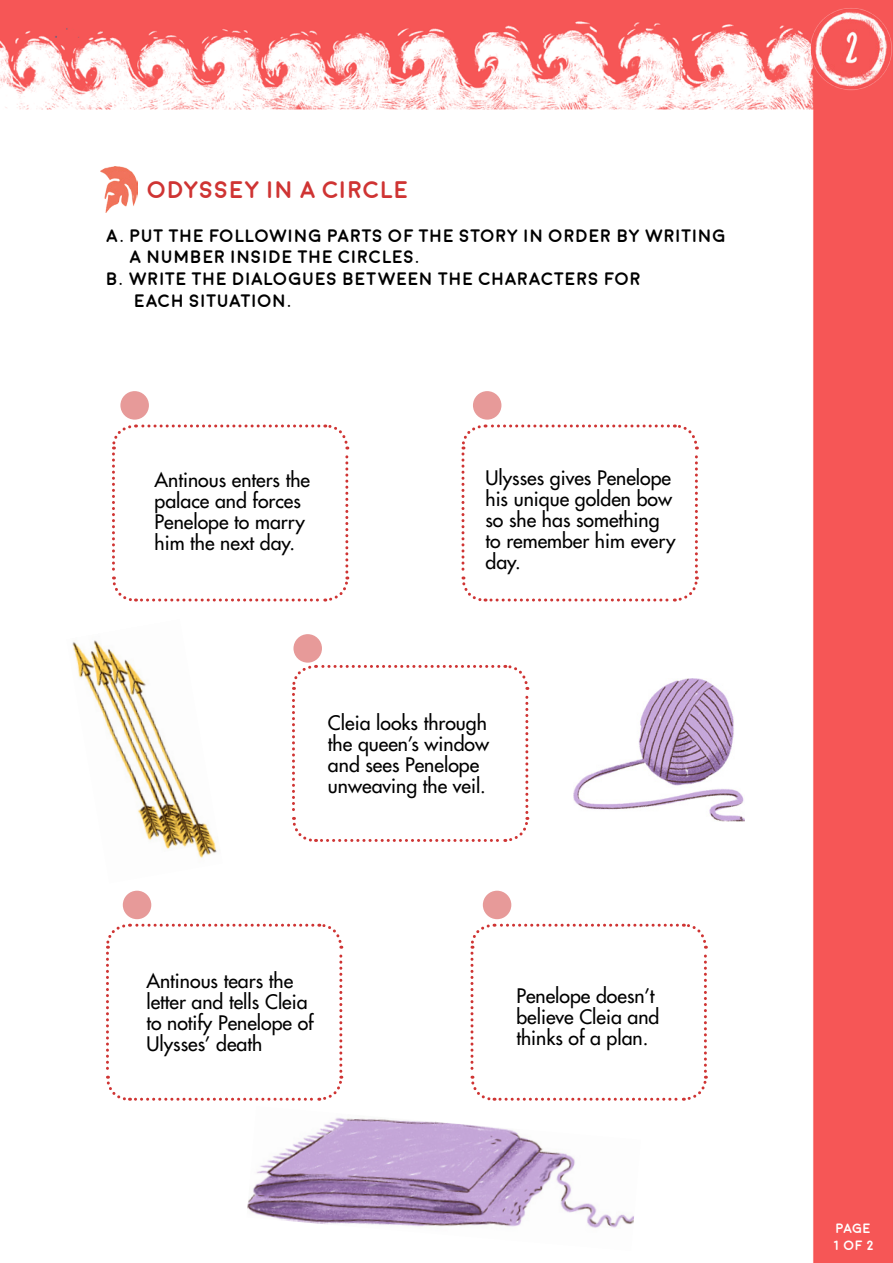
<style>
.page{position:relative;width:893px;height:1263px;background:#fff}
.page>*{position:absolute;margin:0;border:0;box-sizing:border-box;transform-origin:0 0}
.t1{font:700 24px "Moon";letter-spacing:.01em;color:#cf3433}
.t2{font:500 19.5px/21px "Futura Std";color:#000}
.t3{font:700 18px "Moon";letter-spacing:.01em;color:#000}
.t4{font:700 13.5px/16.2px "Moon";letter-spacing:.015em;color:#fff}
</style>
<div class="page">
<img style="left:0;top:0;width:893px;height:1262px">
<img style="left:806px;top:7px;width:87px;height:85px">
<img style="left:100px;top:167px;width:37px;height:46px">
<div style="left:120px;top:391px;width:29px;height:29px;background:#e79a99;border-radius:50%"></div>
<svg style="left:110px;top:423px;width:240px;height:180px"></svg>
<svg style="left:460px;top:423px;width:239px;height:180px"></svg>
<svg style="left:290px;top:663px;width:240px;height:180px"></svg>
<svg style="left:104px;top:922px;width:240px;height:180px"></svg>
<svg style="left:469px;top:922px;width:239px;height:180px"></svg>
<div style="left:473px;top:391px;width:28px;height:29px;background:#e79a99;border-radius:50%"></div>
<div style="left:293px;top:634px;width:29px;height:29px;background:#e79a99;border-radius:50%"></div>
<div style="left:123px;top:891px;width:28px;height:28px;background:#e79a99;border-radius:50%"></div>
<div style="left:483px;top:891px;width:28px;height:28px;background:#e79a99;border-radius:50%"></div>
<img style="left:66px;top:619px;width:157px;height:264px">
<img style="left:573px;top:678px;width:172px;height:143px">
<img style="left:247px;top:1106px;width:394px;height:145px">
<p class="t1" style="left:147px;top:178px;width:263px">ODYSSEY IN A CIRCLE</p>
<p class="t3" style="left:106px;top:227px;width:622px">A. PUT THE FOLLOWING PARTS OF THE STORY IN ORDER BY WRITING</p>
<p class="t3" style="left:129px;top:248px;width:293px">A NUMBER INSIDE THE CIRCLES.</p>
<p class="t3" style="left:106px;top:270px;width:537px">B. WRITE THE DIALOGUES BETWEEN THE CHARACTERS FOR</p>
<p class="t3" style="left:134px;top:292px;width:160px">EACH SITUATION.</p>
<p class="t2" style="left:154px;top:469px;width:157px">Antinous enters the palace and forces<br>Penelope to marry him the next day.</p>
<p class="t2" style="left:485px;top:468px;width:191px">Ulysses gives Penelope his unique golden bow so she has something to remember him every day.</p>
<p class="t2" style="left:328px;top:712px;width:163px">Cleia looks through the queen’s window and sees Penelope unweaving the veil.</p>
<p class="t2" style="left:146px;top:970px;width:169px">Antinous tears the letter and tells Cleia to notify Penelope of<br>Ulysses’ death</p>
<p class="t2" style="left:516px;top:985px;width:145px">Penelope doesn’t believe Cleia and thinks of a plan.</p>
<p class="t4" style="left:832px;top:1221px;width:43px">PAGE<br>1 OF 2</p>
</div>
